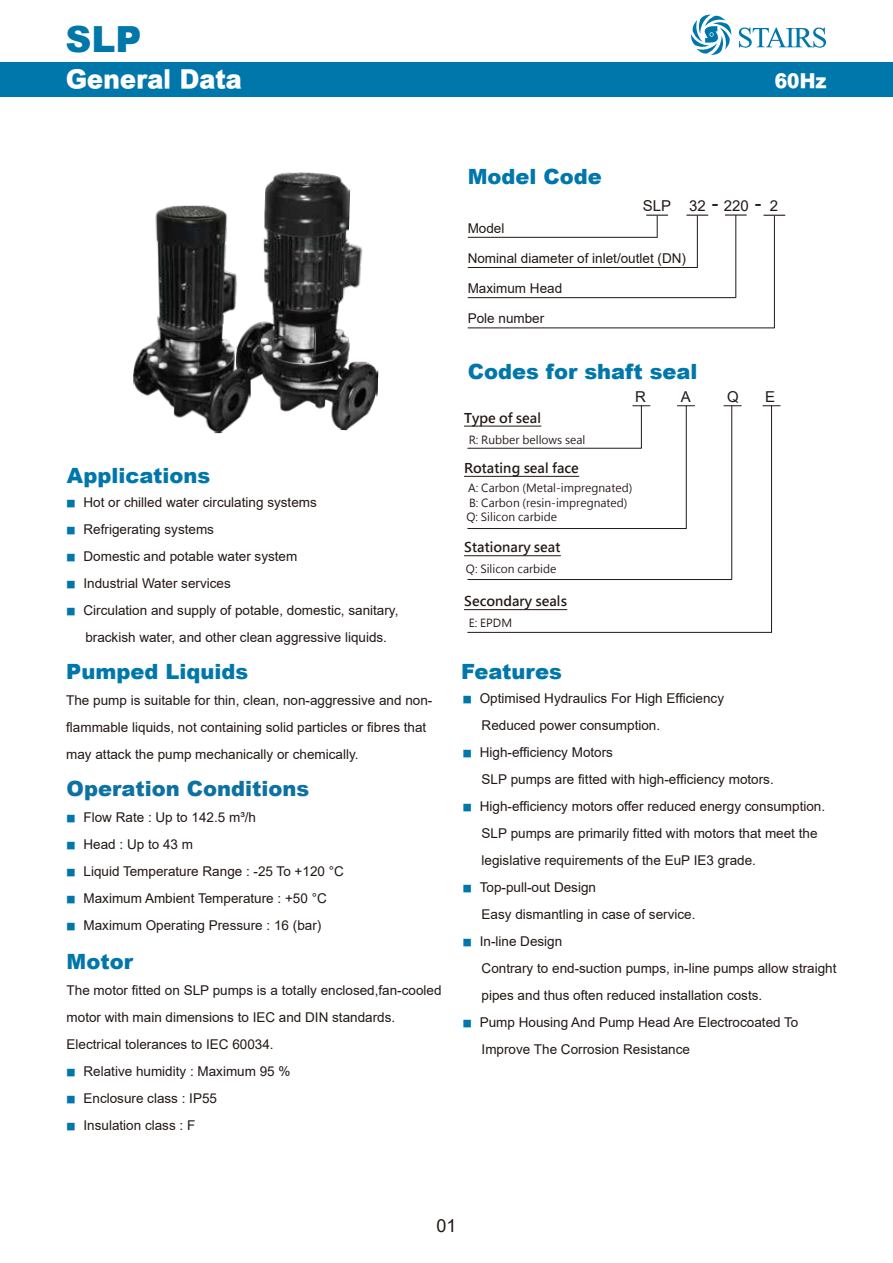
<style>
.page{position:relative;width:893px;height:1263px;background:#fff}
.page>*{position:absolute;margin:0;border:0;box-sizing:border-box;transform-origin:0 0}
.t1{font:900 36px "Arial";color:#0077ab}
.t2{font:27px "DF Hei UB HKP BF";color:#fff}
.t3{font:900 21px "Arial";color:#0077ab}
.t4{font:900 21px "Arial";color:#0d71a2}
.t5{font:21px "DF Hei UB HKP BF";color:#fff}
.t6{font:18px "Arial";color:#221815}
.t7{font:15px "Arial";color:#221815}
.t8{font:13.5px/27px "Arial";color:#221815}
.t9{font:700 13.35px "Microsoft Jheng Hei";color:#221815}
.t10{font:11.1px/15px "Microsoft Jheng Hei";color:#221815}
.s1{font-size:20.1px}
.s2{font-family:"Adobe Ming Std";font-weight:300;font-size:9px;color:#0077ab}
</style>
<div class="page">
<div style="left:0;top:62px;width:893px;height:35px;background:#0077ab"></div>
<svg style="left:690px;top:14px;width:42px;height:41px"></svg>
<svg style="left:739px;top:27px;width:87px;height:21px"></svg>
<svg style="left:686px;top:215px;width:22px;height:1px"></svg>
<hr style="left:697px;top:216px;width:1px;height:52px;background:#221815">
<svg style="left:646px;top:215px;width:22px;height:23px"></svg>
<hr style="left:468px;top:297px;width:268px;height:1px;background:#221815">
<hr style="left:468px;top:267px;width:229px;height:1px;background:#221815">
<hr style="left:468px;top:237px;width:189px;height:1px;background:#221815">
<svg style="left:725px;top:215px;width:22px;height:1px"></svg>
<hr style="left:735px;top:215px;width:1px;height:83px;background:#221815">
<svg style="left:763px;top:215px;width:22px;height:1px"></svg>
<hr style="left:774px;top:216px;width:1px;height:112px;background:#221815">
<hr style="left:468px;top:327px;width:306px;height:1px;background:#221815">
<img style="left:263px;top:239px;width:100px;height:57px">
<img style="left:251px;top:296px;width:128px;height:135px">
<img style="left:274px;top:339px;width:96px;height:70px">
<img style="left:296px;top:379px;width:45px;height:6px">
<img style="left:288px;top:385px;width:66px;height:16px">
<img style="left:261px;top:328px;width:88px;height:37px">
<img style="left:273px;top:308px;width:69px;height:23px">
<img style="left:264px;top:172px;width:87px;height:69px">
<img style="left:274px;top:356px;width:63px;height:11px">
<img style="left:133px;top:205px;width:118px;height:229px">
<hr style="left:464px;top:555px;width:97px;height:1px;background:#221815">
<hr style="left:464px;top:476px;width:115px;height:1px;background:#221815">
<svg style="left:467px;top:405px;width:305px;height:228px"></svg>
<hr style="left:464px;top:609px;width:103px;height:1px;background:#221815">
<hr style="left:464px;top:426px;width:77px;height:1px;background:#221815">
<h1 class="t1" style="left:66px;top:13px;width:77px">SLP</h1>
<h2 class="t2" style="left:66px;top:65px;width:178px">General Data</h2>
<h3 class="t5" style="left:774px;top:70px;width:54px">60Hz</h3>
<h3 class="t3" style="left:468px;top:161px;width:136px">Model Code</h3>
<p class="t7" style="left:643px;top:195px;width:30px">SLP</p>
<p class="t7" style="left:689px;top:195px;width:90px">32<span class="s1">-</span>220<span class="s1">-</span> 2</p>
<p class="t8" style="left:468px;top:215px;width:38px">Model</p>
<p class="t8" style="left:468px;top:245px;width:220px">Nominal diameter of inlet/outlet (DN)</p>
<p class="t8" style="left:468px;top:275px;width:96px">Maximum Head</p>
<p class="t8" style="left:468px;top:305px;width:78px">Pole number</p>
<h3 class="t3" style="left:468px;top:356px;width:231px">Codes for shaft seal</h3>
<h3 class="t3" style="left:67px;top:460px;width:145px">Applications</h3>
<p class="t8" style="left:67px;top:489px;width:252px"><span class="s2">▓</span> Hot or chilled water circulating systems</p>
<p class="t8" style="left:67px;top:516px;width:149px"><span class="s2">▓</span> Refrigerating systems</p>
<p class="t8" style="left:67px;top:543px;width:232px"><span class="s2">▓</span> Domestic and potable water system</p>
<p class="t8" style="left:67px;top:570px;width:166px"><span class="s2">▓</span> Industrial Water services</p>
<p class="t8" style="left:67px;top:597px;width:333px"><span class="s2">▓</span> Circulation and supply of potable, domestic, sanitary,</p>
<p class="t8" style="left:85px;top:624px;width:303px">brackish water, and other clean aggressive liquids.</p>
<h3 class="t3" style="left:66px;top:657px;width:184px">Pumped Liquids</h3>
<p class="t8" style="left:66px;top:686px;width:368px">The pump is suitable for thin, clean, non-aggressive and non&shy;flammable liquids, not containing solid particles or fibres that may attack the pump mechanically or chemically.</p>
<h3 class="t4" style="left:67px;top:774px;width:244px">Operation Conditions</h3>
<p class="t8" style="left:67px;top:803px;width:279px"><span class="s2">▓</span> Flow Rate : Up to 142.5 m³/h<br><span class="s2">▓</span> Head : Up to 43 m<br><span class="s2">▓</span> Liquid Temperature Range : -25 To +120 °C <span class="s2">▓</span> Maximum Ambient Temperature : +50 °C<br><span class="s2">▓</span> Maximum Operating Pressure : 16 (bar)</p>
<h3 class="t3" style="left:67px;top:947px;width:68px">Motor</h3>
<p class="t8" style="left:67px;top:976px;width:376px">The motor fitted on SLP pumps is a totally enclosed,fan-cooled motor with main dimensions to IEC and DIN standards.<br>Electrical tolerances to IEC 60034.<br><span class="s2">▓</span> Relative humidity : Maximum 95 %<br><span class="s2">▓</span> Enclosure class : IP55<br><span class="s2">▓</span> Insulation class : F</p>
<p class="t9" style="left:464px;top:409px;width:78px">Type of seal</p>
<p class="t10" style="left:469px;top:432px;width:118px">R: Rubber bellows seal</p>
<p class="t7" style="left:635px;top:386px;width:12px">R</p>
<p class="t9" style="left:464px;top:460px;width:116px">Rotating seal face</p>
<p class="t10" style="left:467px;top:510px;width:92px">Q: Silicon carbide</p>
<p class="t10" style="left:468px;top:481px;width:166px">A: Carbon (Metal-impregnated)<br>B: Carbon (resin-impregnated)</p>
<p class="t9" style="left:464px;top:539px;width:98px">Stationary seat</p>
<p class="t10" style="left:466px;top:562px;width:92px">Q: Silicon carbide</p>
<p class="t9" style="left:464px;top:593px;width:104px">Secondary seals</p>
<p class="t10" style="left:469px;top:616px;width:45px">E: EPDM</p>
<h3 class="t3" style="left:461px;top:657px;width:102px">Features</h3>
<p class="t7" style="left:681px;top:386px;width:12px">A</p>
<p class="t7" style="left:727px;top:386px;width:13px">Q</p>
<p class="t7" style="left:765px;top:386px;width:12px">E</p>
<p class="t8" style="left:463px;top:685px;width:263px"><span class="s2">▓</span> Optimised Hydraulics For High Efficiency</p>
<p class="t8" style="left:482px;top:712px;width:180px">Reduced power consumption.</p>
<p class="t8" style="left:463px;top:739px;width:152px"><span class="s2">▓</span> High-efficiency Motors</p>
<p class="t8" style="left:482px;top:766px;width:294px">SLP pumps are fitted with high-efficiency motors.</p>
<p class="t8" style="left:463px;top:793px;width:364px"><span class="s2">▓</span> High-efficiency motors offer reduced energy consumption.</p>
<p class="t8" style="left:482px;top:820px;width:337px">SLP pumps are primarily fitted with motors that meet the</p>
<p class="t8" style="left:482px;top:847px;width:276px">legislative requirements of the EuP IE3 grade.</p>
<p class="t8" style="left:463px;top:874px;width:135px"><span class="s2">▓</span> Top-pull-out Design</p>
<p class="t8" style="left:482px;top:901px;width:215px">Easy dismantling in case of service.</p>
<p class="t8" style="left:463px;top:928px;width:101px"><span class="s2">▓</span> In-line Design</p>
<p class="t8" style="left:482px;top:955px;width:356px">Contrary to end-suction pumps, in-line pumps allow straight</p>
<p class="t8" style="left:482px;top:982px;width:282px">pipes and thus often reduced installation costs.</p>
<p class="t8" style="left:463px;top:1009px;width:337px"><span class="s2">▓</span> Pump Housing And Pump Head Are Electrocoated To</p>
<p class="t8" style="left:482px;top:1036px;width:210px">Improve The Corrosion Resistance</p>
<h3 class="t6" style="left:436px;top:1213px;width:22px">01</h3>
</div>
